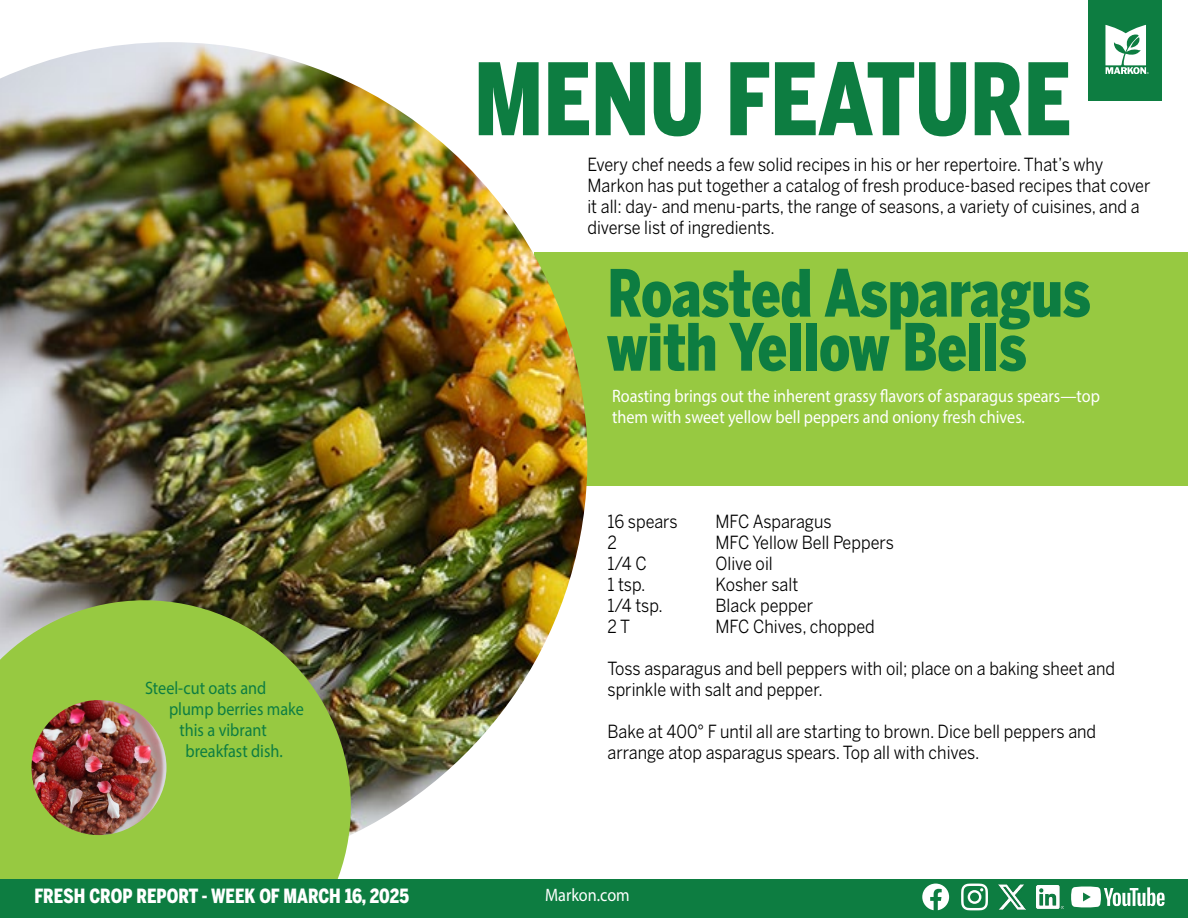
<style>
.page{position:relative;width:1188px;height:918px;background:#fff}
.page>*{position:absolute;margin:0;border:0;box-sizing:border-box;transform-origin:0 0}
.t1{font:900 98.7px "Benton Sans Cond";color:#0d7d41;scale:.9 1}
.t2{font:900 64.5px/54px "Benton Sans Cond";color:#0d7d41;scale:.9 1}
.t3{font:900 19.5px "Benton Sans Cond";color:#fff;scale:.9 1}
.t4{font:18px/21px "Benton Sans";color:#000;scale:.9 1}
.t5{font:18px/21px "Myriad Pro";color:#fff;scale:.9 1}
.t6{font:18px "Myriad Pro";color:#0d7d41;scale:.9 1}
</style>
<div class="page">
<div style="left:534px;top:253px;width:654px;height:233px;background:#97c941"></div>
<img style="left:0;top:42px;width:587px;height:793px">
<svg style="left:0;top:600px;width:351px;height:279px;background:#8fb943"></svg>
<img style="left:32px;top:700px;width:134px;height:135px;border-radius:68px">
<div style="left:0;top:879px;width:1188px;height:39px;background:#0d7d41"></div>
<svg style="left:922px;top:884px;width:27px;height:26px"></svg>
<svg style="left:961px;top:884px;width:27px;height:26px"></svg>
<img style="left:999px;top:884px;width:27px;height:26px">
<img style="left:1036px;top:886px;width:27px;height:22px">
<svg style="left:1071px;top:887px;width:94px;height:20px"></svg>
<div style="left:1089px;top:0;width:73px;height:100px;background:#0d7d41"></div>
<svg style="left:1105px;top:25px;width:44px;height:48px"></svg>
<h1 class="t1" style="left:474px;top:41px;width:665px">MENU FEATURE</h1>
<p class="t4" style="left:587px;top:154px;width:627px">Every chef needs a few solid recipes in his or her repertoire. That’s why Markon has put together a catalog of fresh produce-based recipes that cover it all: day- and menu-parts, the range of seasons, a variety of cuisines, and a diverse list of ingredients.</p>
<h2 class="t2" style="left:608px;top:266px;width:538px">Roasted Asparagus with Yellow Bells</h2>
<p class="t6" style="left:145px;top:677px;width:136px">Steel-cut oats and</p>
<p class="t6" style="left:169px;top:698px;width:151px">plump berries make</p>
<p class="t6" style="left:180px;top:719px;width:99px">this a vibrant</p>
<p class="t6" style="left:186px;top:740px;width:110px">breakfast dish.</p>
<p class="t5" style="left:612px;top:385px;width:544px">Roasting brings out the inherent grassy flavors of asparagus spears—top them with sweet yellow bell peppers and oniony fresh chives.</p>
<p class="t4" style="left:608px;top:511px;width:79px">16 spears</p>
<p class="t4" style="left:716px;top:511px;width:131px">MFC Asparagus</p>
<p class="t4" style="left:608px;top:532px;width:12px">2</p>
<p class="t4" style="left:716px;top:532px;width:200px">MFC Yellow Bell Peppers</p>
<p class="t4" style="left:608px;top:553px;width:45px">1/4 C</p>
<p class="t4" style="left:716px;top:553px;width:65px">Olive oil</p>
<p class="t4" style="left:608px;top:574px;width:44px">1 tsp.</p>
<p class="t4" style="left:716px;top:574px;width:93px">Kosher salt</p>
<p class="t4" style="left:608px;top:595px;width:63px">1/4 tsp.</p>
<p class="t4" style="left:716px;top:595px;width:110px">Black pepper</p>
<p class="t4" style="left:608px;top:616px;width:27px">2 T</p>
<p class="t4" style="left:715px;top:616px;width:179px">MFC Chives, chopped</p>
<p class="t4" style="left:607px;top:658px;width:566px">Toss asparagus and bell peppers with oil; place on a baking sheet and sprinkle with salt and pepper.</p>
<p class="t4" style="left:607px;top:721px;width:545px">Bake at 400° F until all are starting to brown. Dice bell peppers and arrange atop asparagus spears. Top all with chives.</p>
<p class="t3" style="left:34px;top:884px;width:418px">FRESH CROP REPORT - WEEK OF MARCH 16, 2025</p>
<p class="t5" style="left:545px;top:884px;width:96px">Markon.com</p>
</div>
